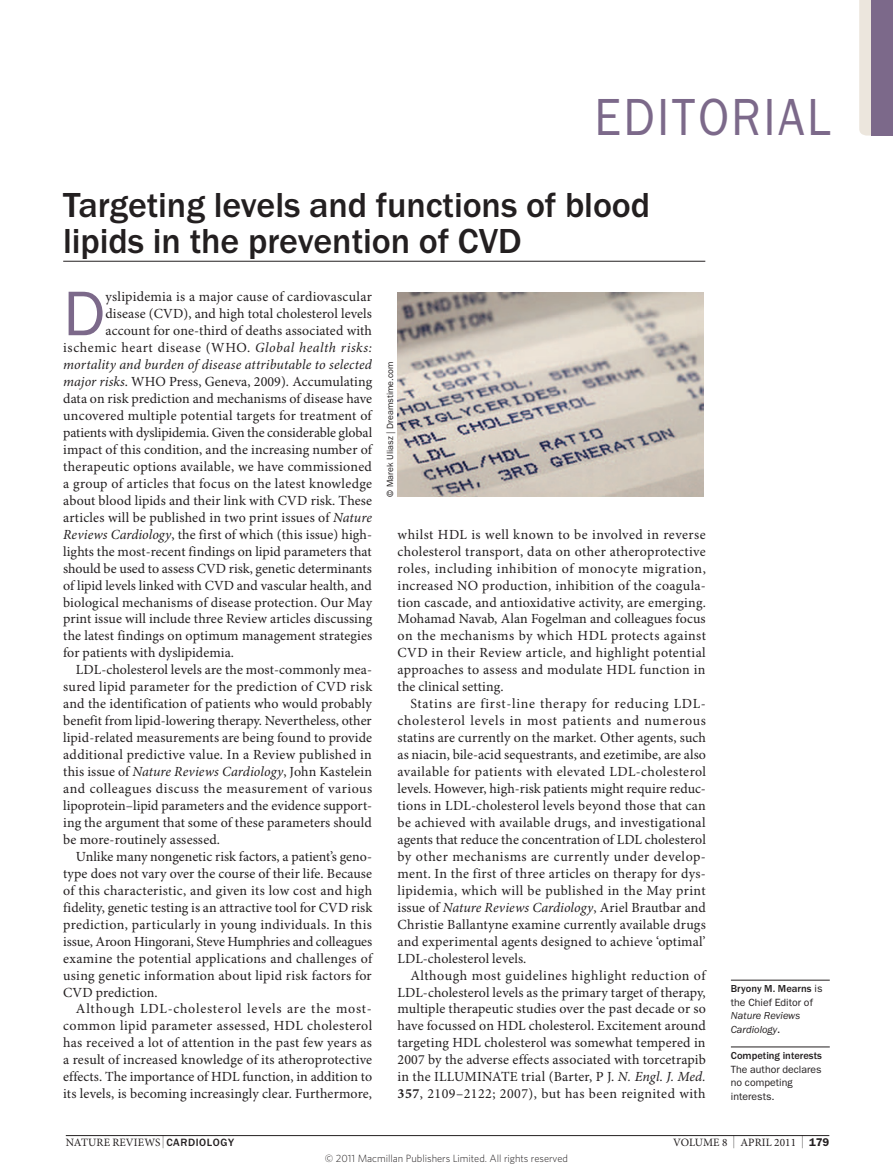
<style>
.page{position:relative;width:893px;height:1174px;background:#fff}
.page>*{position:absolute;margin:0;border:0;box-sizing:border-box;transform-origin:0 0}
.Body_drop_cap{font:63.3px "ITC Franklin Gothic Std";color:#7c698a}
.t1{font:52.5px "ITC Franklin Gothic Std";letter-spacing:.05em;color:#7c698a;scale:.9 1}
.Title{font:500 36px/36px "ITC Franklin Gothic Std";letter-spacing:-.005em;color:#231f20}
.Body_text{font:13.95px/17px "Minion Pro";letter-spacing:.01em;color:#231f20;text-align:justify}
.Body_drop_cap-2{font:13.95px "Minion Pro";letter-spacing:.005em;color:#231f20}
.Body_drop_cap-3{font:italic 13.95px "Minion Pro";letter-spacing:.005em;color:#231f20}
.Body_drop_cap-4{font:13.95px "Minion Pro";letter-spacing:.045em;color:#231f20}
.t2{font:11.25px "Minion Pro";letter-spacing:.01em;color:#231f20}
.Addresses_correspon{font:italic 10.5px/13.5px "ITC Franklin Gothic Std";color:#231f20}
.Addresses_correspon-2{font:10.5px/13.5px "ITC Franklin Gothic Std";color:#231f20}
.t3{font:300 10.5px "Whitney";color:#231f20}
.Figure_credit{font:9px "ITC Franklin Gothic Std";color:#231f20}
.s1{font-style:italic}
.s2{font-weight:700}
.s3{font-weight:500;font-style:normal}
.s4{font-style:normal}
.s5{font-weight:500}
.s6{font-size:12.9px}
.s7{font-family:"ITC Franklin Gothic Std";font-weight:500;font-size:10.95px}
.s8{font-family:"ITC Franklin Gothic Std";font-weight:600}
</style>
<div class="page">
<hr style="left:66px;top:1135px;width:763px;height:1px;background:#231f20">
<svg style="left:859px;top:0;width:13px;height:136px;background:#e3dcd7"></svg>
<div style="left:872px;top:0;width:21px;height:136px;background:#7c698a"></div>
<hr style="left:63px;top:261px;width:642px;height:1px;background:#231f20">
<hr style="left:731px;top:980px;width:99px;height:1px;background:#231f20">
<hr style="left:731px;top:1046px;width:99px;height:1px;background:#231f20">
<img style="left:398px;top:292px;width:306px;height:204px">
<p class="t1" style="left:595px;top:87px;width:264px">EDITORIAL</p>
<p class="Title" style="left:63px;top:187px;width:588px">Targeting levels and functions of blood lipids in the prevention of CVD</p>
<p class="Body_drop_cap" style="left:63px;top:277px;width:43px">D</p>
<p class="Body_drop_cap-2" style="left:106px;top:288px;width:268px">yslipidemia is a major cause of cardiovascular</p>
<p class="Body_drop_cap-2" style="left:106px;top:305px;width:268px">disease (CVD), and high total cholesterol levels</p>
<p class="Body_drop_cap-2" style="left:106px;top:322px;width:268px">account for one-third of deaths associated with</p>
<p class="Body_drop_cap-4" style="left:63px;top:339px;width:310px">ischemic heart disease (WHO. <span class="s1">Global health risks:</span></p>
<p class="Body_drop_cap-3" style="left:63px;top:356px;width:310px">mortality and burden of disease attributable to selected</p>
<p class="Body_drop_cap-2" style="left:63px;top:373px;width:310px"><span class="s1">major risks</span>. WHO Press, Geneva, 2009). Accumulating</p>
<p class="Body_drop_cap-2" style="left:63px;top:390px;width:310px">data on risk prediction and mechanisms of disease have</p>
<p class="Body_drop_cap-2" style="left:63px;top:407px;width:310px">uncovered multiple potential targets for treatment of</p>
<p class="Body_drop_cap-2" style="left:63px;top:424px;width:310px">patients with dyslipidemia. Given the considerable global</p>
<p class="Body_drop_cap-2" style="left:63px;top:441px;width:310px">impact of this condition, and the increasing number of</p>
<p class="Body_drop_cap-2" style="left:63px;top:458px;width:310px">therapeutic options available, we have commissioned</p>
<p class="Body_drop_cap-2" style="left:63px;top:475px;width:310px">a group of articles that focus on the latest knowledge</p>
<p class="Body_drop_cap-2" style="left:63px;top:492px;width:310px">about blood lipids and their link with CVD risk. These</p>
<p class="Body_drop_cap-2" style="left:63px;top:509px;width:310px">articles will be published in two print issues of <span class="s1">Nature</span></p>
<p class="Body_drop_cap-2" style="left:63px;top:526px;width:310px"><span class="s1">Reviews Cardiology</span>, the first of which (this issue) high-</p>
<p class="Body_drop_cap-2" style="left:63px;top:543px;width:310px">lights the most-recent findings on lipid parameters that</p>
<p class="Body_drop_cap-2" style="left:63px;top:560px;width:310px">should be used to assess CVD risk, genetic determinants</p>
<p class="Body_drop_cap-2" style="left:63px;top:577px;width:310px">of lipid levels linked with CVD and vascular health, and</p>
<p class="Body_drop_cap-2" style="left:63px;top:594px;width:310px">biological mechanisms of disease protection. Our May</p>
<p class="Body_drop_cap-2" style="left:63px;top:610px;width:311px">print issue will include three Review articles discussing</p>
<p class="Body_drop_cap-2" style="left:63px;top:627px;width:311px">the latest findings on optimum management strategies</p>
<p class="Body_drop_cap-2" style="left:63px;top:644px;width:172px">for patients with dyslipidemia.</p>
<p class="Body_text" style="left:63px;top:662px;width:311px;text-indent:13px">LDL-cholesterol levels are the most-commonly mea&shy;sured lipid parameter for the prediction of CVD risk and the identification of patients who would probably benefit from lipid-lowering therapy. Nevertheless, other lipid-related measurements are being found to provide additional predictive value. In a Review published in this issue of <span class="s1">Nature Reviews Cardiology</span>, John Kastelein and colleagues discuss the measurement of various lipoprotein–lipid parameters and the evidence support&shy;ing the argument that some of these parameters should be more-routinely assessed.</p>
<p class="Body_text" style="left:63px;top:848px;width:311px;text-indent:13px">Unlike many nongenetic risk factors, a patient’s geno&shy;type does not vary over the course of their life. Because of this characteristic, and given its low cost and high fidelity, genetic testing is an attractive tool for CVD risk prediction, particularly in young individuals. In this issue, Aroon Hingorani, Steve Humphries and colleagues examine the potential applications and challenges of using genetic information about lipid risk factors for CVD prediction.</p>
<p class="Body_text" style="left:63px;top:1001px;width:310px;text-indent:13px">Although LDL-cholesterol levels are the most&shy;common lipid parameter assessed, HDL cholesterol has received a lot of attention in the past few years as a result of increased knowledge of its atheroprotective effects. The importance of HDL function, in addition to its levels, is becoming increasingly clear. Furthermore,</p>
<p class="Figure_credit" style="left:385px;top:496px;width:136px;rotate:-90deg">© Marek Uliasz | Dreamstime.com</p>
<p class="Body_text" style="left:398px;top:526px;width:310px">whilst HDL is well known to be involved in reverse cholesterol transport, data on other atheroprotective roles, including inhibition of monocyte migration, increased NO production, inhibition of the coagula&shy;tion cascade, and antioxidative activity, are emerging.<br>Mohamad Navab, Alan Fogelman and colleagues focus on the mechanisms by which HDL protects against CVD in their Review article, and highlight potential approaches to assess and modulate HDL function in the clinical setting.</p>
<p class="Body_text" style="left:398px;top:696px;width:310px;text-indent:13px">Statins are first-line therapy for reducing LDL&shy;cholesterol levels in most patients and numerous statins are currently on the market. Other agents, such as niacin, bile-acid sequestrants, and ezetimibe, are also available for patients with elevated LDL-cholesterol levels. However, high-risk patients might require reduc&shy;tions in LDL-cholesterol levels beyond those that can be achieved with available drugs, and investigational agents that reduce the concentration of LDL cholesterol by other mechanisms are currently under develop&shy;ment. In the first of three articles on therapy for dys&shy;lipidemia, which will be published in the May print issue of <span class="s1">Nature Reviews Cardiology</span>, Ariel Brautbar and Christie Ballantyne examine currently available drugs and experimental agents designed to achieve ‘optimal’ LDL-cholesterol levels.</p>
<p class="Body_text" style="left:398px;top:967px;width:310px;text-indent:13px">Although most guidelines highlight reduction of LDL-cholesterol levels as the primary target of therapy, multiple therapeutic studies over the past decade or so have focussed on HDL cholesterol. Excitement around targeting HDL cholesterol was somewhat tempered in 2007 by the adverse effects associated with torcetrapib in the ILLUMINATE trial (Barter, P J. <span class="s1">N. Engl. J. Med.<br></span><span class="s2">357</span>, 2109–2122; 2007), but has been reignited with</p>
<p class="Addresses_correspon" style="left:731px;top:982px;width:93px"><span class="s3">Bryony M. Mearns</span> <span class="s4">is the Chief Editor of<br></span>Nature Reviews<br>Cardiology<span class="s3">.</span></p>
<p class="Addresses_correspon-2" style="left:731px;top:1048px;width:92px"><span class="s5">Competing interests<br></span>The author declares no competing interests.</p>
<p class="t2" style="left:66px;top:1136px;width:170px">NATURE REVIEWS <span class="s6">|</span> <span class="s7">CARDIOLOGY</span></p>
<p class="t2" style="left:673px;top:1136px;width:158px">VOLUME 8 <span class="s6">|</span> APRIL 2011 <span class="s6">|</span> <span class="s8">179</span></p>
<p class="t3" style="left:325px;top:1151px;width:245px">© 2011 Macmillan Publishers Limited. All rights reserved</p>
</div>
